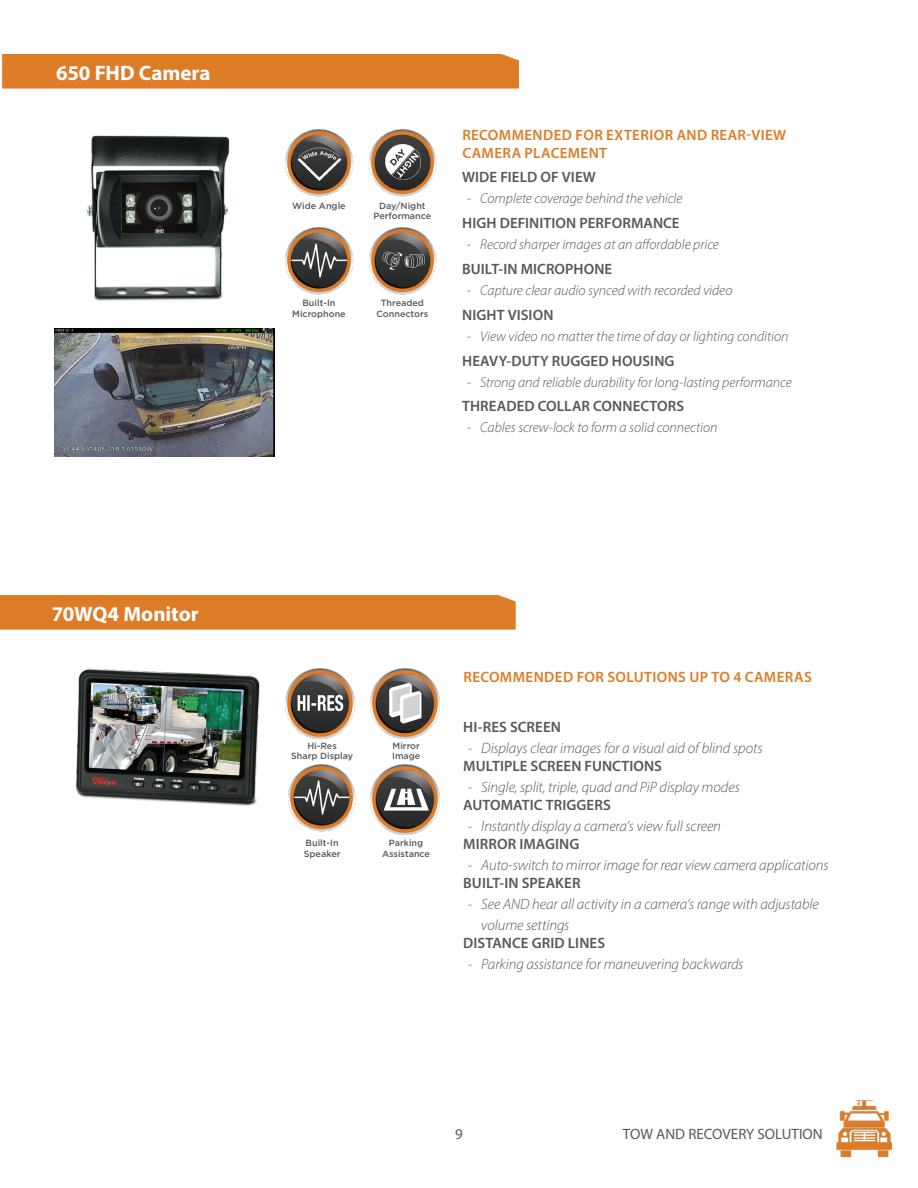
<style>
.page{position:relative;width:918px;height:1188px;background:#fff}
.page>*{position:absolute;margin:0;border:0;box-sizing:border-box;transform-origin:0 0}
.Product_Description{font:700 21px "Myriad Pro";letter-spacing:-.005em;color:#fff}
.t1{font:italic 300 15px/21px "Myriad Pro";letter-spacing:-.005em;color:#57585a}
.FEATURE_HEADING{font:600 15px "Myriad Pro";letter-spacing:.005em;color:#57585a}
.t2{font:600 15px "Myriad Pro";letter-spacing:.025em;color:#dd7b27}
.t3{font:15px "Myriad Pro";color:#57585a}
.Feature_Bullets{font:600 15px "Myriad Pro";letter-spacing:.005em;color:#57585a}
.t4{font:italic 300 14.25px "Myriad Pro";letter-spacing:-.005em;color:#57585a}
.t5{font:500 9px "Gotham";color:#57585a}
.s1{font-size:14.25px}
</style>
<div class="page">
<img style="left:836px;top:1100px;width:57px;height:58px">
<div style="left:2px;top:54px;width:517px;height:35px;background:#dd7b27"></div>
<img style="left:86px;top:135px;width:144px;height:166px">
<img style="left:285px;top:227px;width:68px;height:68px">
<img style="left:369px;top:129px;width:67px;height:68px">
<img style="left:285px;top:129px;width:68px;height:68px">
<img style="left:369px;top:227px;width:67px;height:68px">
<img style="left:54px;top:328px;width:221px;height:128px">
<div style="left:0;top:595px;width:516px;height:35px;background:#dd7b27"></div>
<img style="left:76px;top:668px;width:184px;height:138px">
<img style="left:370px;top:668px;width:70px;height:71px">
<img style="left:285px;top:668px;width:70px;height:71px">
<img style="left:370px;top:764px;width:70px;height:71px">
<img style="left:288px;top:764px;width:68px;height:68px">
<p class="Product_Description" style="left:56px;top:59px;width:156px">650 FHD Camera</p>
<p class="Product_Description" style="left:52px;top:601px;width:149px">70WQ4 Monitor</p>
<p class="t5" style="left:292px;top:200px;width:55px">Wide Angle</p>
<p class="t5" style="left:379px;top:200px;width:48px">Day/Night</p>
<p class="t5" style="left:373px;top:211px;width:59px">Performance</p>
<p class="t5" style="left:302px;top:297px;width:35px">Built-In</p>
<p class="t5" style="left:292px;top:308px;width:55px">Microphone</p>
<p class="t5" style="left:381px;top:297px;width:45px">Threaded</p>
<p class="t5" style="left:376px;top:308px;width:53px">Connectors</p>
<p class="t2" style="left:462px;top:125px;width:325px">RECOMMENDED FOR EXTERIOR AND REAR-VIEW</p>
<p class="t2" style="left:462px;top:143px;width:146px">CAMERA PLACEMENT</p>
<p class="FEATURE_HEADING" style="left:462px;top:167px;width:135px">WIDE FIELD OF VIEW</p>
<p class="t4" style="left:467px;top:190px;width:217px">- Complete coverage behind the vehicle</p>
<p class="FEATURE_HEADING" style="left:462px;top:213px;width:219px">HIGH DEFINITION PERFORMANCE</p>
<p class="t4" style="left:467px;top:236px;width:254px">- Record sharper images at an affordable price</p>
<p class="FEATURE_HEADING" style="left:462px;top:259px;width:152px">BUILT-IN MICROPHONE</p>
<p class="t4" style="left:467px;top:282px;width:267px">- Capture clear audio synced with recorded video</p>
<p class="FEATURE_HEADING" style="left:462px;top:305px;width:93px">NIGHT VISION</p>
<p class="t4" style="left:467px;top:327px;width:323px">- View video no matter the time of day or lighting condition</p>
<p class="FEATURE_HEADING" style="left:462px;top:351px;width:214px">HEAVY-DUTY RUGGED HOUSING</p>
<p class="t4" style="left:467px;top:373px;width:327px">- Strong and reliable durability for long-lasting performance</p>
<p class="FEATURE_HEADING" style="left:462px;top:397px;width:224px">THREADED COLLAR CONNECTORS</p>
<p class="t4" style="left:467px;top:419px;width:252px">- Cables screw-lock to form a solid connection</p>
<p class="t5" style="left:307px;top:740px;width:31px">Hi-Res</p>
<p class="t5" style="left:291px;top:751px;width:64px">Sharp Display</p>
<p class="t5" style="left:393px;top:740px;width:29px">Mirror</p>
<p class="t5" style="left:392px;top:751px;width:30px">Image</p>
<p class="t5" style="left:306px;top:837px;width:35px">Built-In</p>
<p class="t5" style="left:304px;top:848px;width:38px">Speaker</p>
<p class="t5" style="left:389px;top:837px;width:36px">Parking</p>
<p class="t5" style="left:382px;top:848px;width:49px">Assistance</p>
<p class="t2" style="left:463px;top:667px;width:350px">RECOMMENDED FOR SOLUTIONS UP TO 4 CAMERAS</p>
<p class="Feature_Bullets" style="left:463px;top:718px;width:99px">HI-RES SCREEN</p>
<p class="t1" style="left:468px;top:738px;width:296px"><span class="s1">-</span> Displays clear images for a visual aid of blind spots</p>
<p class="FEATURE_HEADING" style="left:463px;top:757px;width:200px">MULTIPLE SCREEN FUNCTIONS</p>
<p class="t1" style="left:468px;top:777px;width:274px"><span class="s1">-</span> Single, split, triple, quad and PiP display modes</p>
<p class="FEATURE_HEADING" style="left:463px;top:796px;width:149px">AUTOMATIC TRIGGERS</p>
<p class="t1" style="left:468px;top:816px;width:255px"><span class="s1">-</span> Instantly display a camera’s view full screen</p>
<p class="FEATURE_HEADING" style="left:463px;top:835px;width:118px">MIRROR IMAGING</p>
<p class="t1" style="left:468px;top:855px;width:362px"><span class="s1">-</span> Auto-switch to mirror image for rear view camera applications</p>
<p class="FEATURE_HEADING" style="left:463px;top:874px;width:119px">BUILT-IN SPEAKER</p>
<p class="t1" style="left:481px;top:894px;width:339px;text-indent:-14px"><span class="s1">-</span> See AND hear all activity in a camera’s range with adjustable volume settings</p>
<p class="FEATURE_HEADING" style="left:463px;top:934px;width:143px">DISTANCE GRID LINES</p>
<p class="t1" style="left:468px;top:954px;width:277px"><span class="s1">-</span> Parking assistance for maneuvering backwards</p>
<p class="t3" style="left:455px;top:1125px;width:9px">9</p>
<p class="t3" style="left:623px;top:1125px;width:201px">TOW AND RECOVERY SOLUTION</p>
</div>
